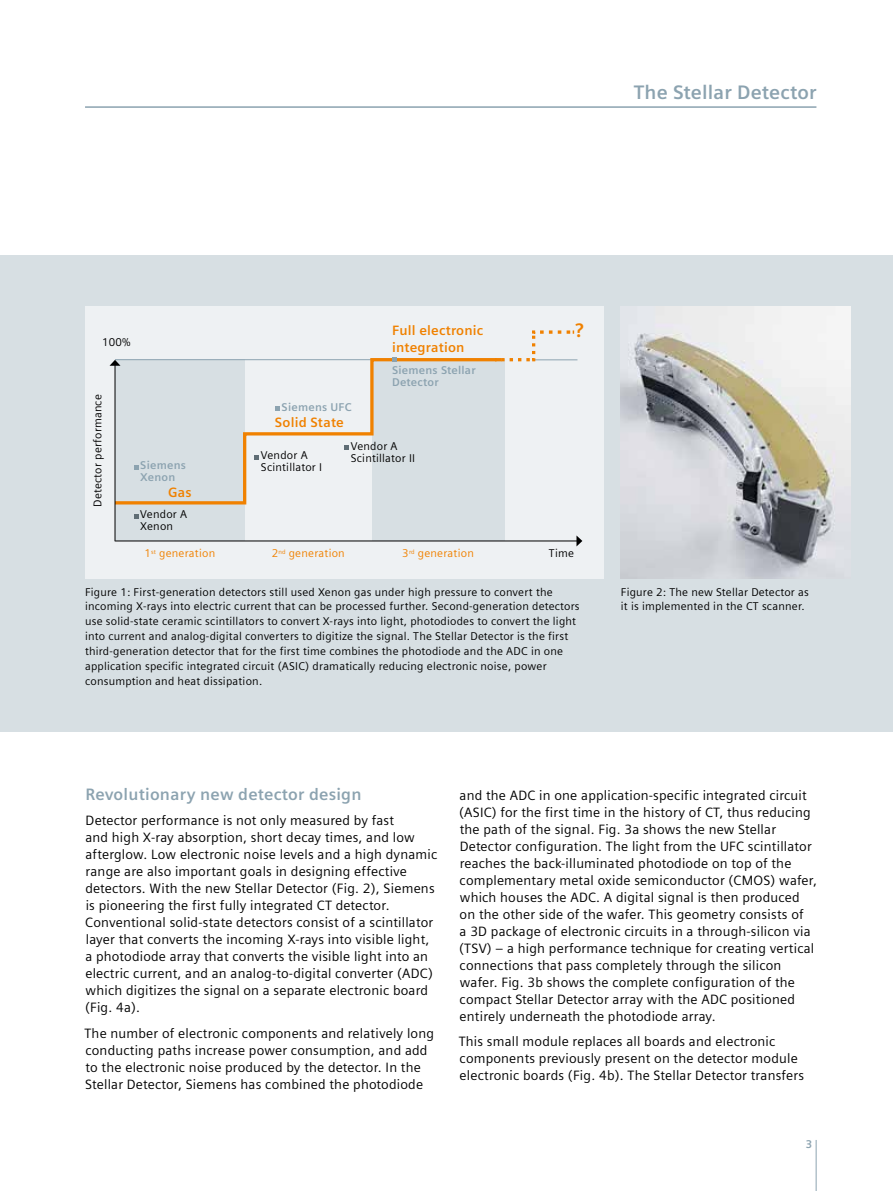
<style>
.page{position:relative;width:893px;height:1191px;background:#fff}
.page>*{position:absolute;margin:0;border:0;box-sizing:border-box;transform-origin:0 0}
.t1{font:700 19.5px "Siemens Sans";letter-spacing:.01em;color:#8ca3b0}
.t2{font:700 19.5px "Siemens Sans";color:#f08100}
.t3{font:700 16.5px "Siemens Sans";letter-spacing:.015em;color:#8ca3b0}
.t4{font:13.5px/17px "Siemens Sans";letter-spacing:.015em;color:#000}
.t5{font:700 13.5px/17px "Siemens Sans";letter-spacing:.015em;color:#f08100}
.t6{font:11.25px/14.9px "Siemens Sans";letter-spacing:.02em;color:#000}
.t7{font:700 11.25px/12px "Siemens Sans";letter-spacing:.02em;color:#8ca3b0}
.t8{font:11.25px "Siemens Sans";letter-spacing:.02em;color:#f08100}
</style>
<div class="page">
<div style="left:0;top:255px;width:893px;height:476px;background:#d7dfe3"></div>
<hr style="left:85px;top:106px;width:731px;height:2px;background:#8ca3b0">
<div style="left:85px;top:306px;width:519px;height:272px;background:#eef1f3"></div>
<div style="left:115px;top:360px;width:130px;height:181px;background:#d7dfe3"></div>
<div style="left:372px;top:360px;width:132px;height:181px;background:#d7dfe3"></div>
<svg style="left:114px;top:357px;width:391px;height:149px"></svg>
<hr style="left:535px;top:359px;width:42px;height:1px;background:#8ca3b0">
<svg style="left:495px;top:330px;width:79px;height:33px"></svg>
<hr style="left:115px;top:365px;width:1px;height:176px;background:#000">
<svg style="left:110px;top:360px;width:10px;height:6px"></svg>
<hr style="left:115px;top:540px;width:462px;height:1px;background:#000">
<svg style="left:576px;top:535px;width:6px;height:11px"></svg>
<svg style="left:134px;top:514px;width:4px;height:4px"></svg>
<svg style="left:134px;top:465px;width:4px;height:4px"></svg>
<svg style="left:276px;top:406px;width:4px;height:5px"></svg>
<svg style="left:392px;top:357px;width:4px;height:4px"></svg>
<svg style="left:255px;top:455px;width:4px;height:4px"></svg>
<svg style="left:344px;top:446px;width:5px;height:4px"></svg>
<img style="left:621px;top:306px;width:229px;height:272px">
<hr style="left:816px;top:1140px;width:1px;height:51px;background:#8ca3b0">
<h1 class="t1" style="left:634px;top:81px;width:184px">The Stellar Detector</h1>
<p class="t6" style="left:102px;top:335px;width:30px">100%</p>
<p class="t6" style="left:90px;top:507px;width:114px;rotate:-90deg">Detector performance</p>
<p class="t7" style="left:140px;top:459px;width:47px">Siemens<br>Xenon</p>
<p class="t6" style="left:140px;top:508px;width:48px;line-height:12px">Vendor A<br>Xenon</p>
<p class="t5" style="left:168px;top:484px;width:25px">Gas</p>
<p class="t5" style="left:392px;top:322px;width:93px">Full electronic integration</p>
<p class="t7" style="left:282px;top:401px;width:72px">Siemens UFC</p>
<p class="t5" style="left:275px;top:414px;width:70px">Solid State</p>
<p class="t7" style="left:392px;top:364px;width:85px">Siemens Stellar<br>Detector</p>
<p class="t6" style="left:261px;top:449px;width:63px;line-height:12px">Vendor A<br>Scintillator I</p>
<p class="t6" style="left:351px;top:440px;width:66px;line-height:12px">Vendor A<br>Scintillator II</p>
<h1 class="t2" style="left:575px;top:319px;width:10px">?</h1>
<p class="t8" style="left:144px;top:547px;width:72px">1<sup>st</sup> generation</p>
<p class="t8" style="left:272px;top:547px;width:75px">2<sup>nd</sup> generation</p>
<p class="t8" style="left:402px;top:547px;width:73px">3<sup>rd</sup> generation</p>
<p class="t6" style="left:549px;top:546px;width:27px">Time</p>
<p class="t6" style="left:85px;top:584px;width:496px">Figure 1: First-generation detectors still used Xenon gas under high pressure to convert the incoming X-rays into electric current that can be processed further. Second-generation detectors use solid-state ceramic scintillators to convert X-rays into light, photodiodes to convert the light into current and analog-digital converters to digitize the signal. The Stellar Detector is the first third-generation detector that for the first time combines the photodiode and the ADC in one application specific integrated circuit (ASIC) dramatically reducing electronic noise, power consumption and heat dissipation.</p>
<p class="t6" style="left:621px;top:584px;width:190px">Figure 2: The new Stellar Detector as it is implemented in the CT scanner.</p>
<p class="t3" style="left:85px;top:784px;width:278px">Revolutionary new detector design</p>
<p class="t4" style="left:85px;top:812px;width:354px">Detector performance is not only measured by fast<br>and high X-ray absorption, short decay times, and low afterglow. Low electronic noise levels and a high dynamic range are also important goals in designing effective detectors. With the new Stellar Detector (Fig. 2), Siemens is pioneering the first fully integrated CT detector.<br>Conventional solid-state detectors consist of a scintillator layer that converts the incoming X-rays into visible light, a photodiode array that converts the visible light into an electric current, and an analog-to-digital converter (ADC) which digitizes the signal on a separate electronic board (Fig. 4a).</p>
<p class="t4" style="left:85px;top:1024px;width:351px">The number of electronic components and relatively long conducting paths increase power consumption, and add to the electronic noise produced by the detector. In the Stellar Detector, Siemens has combined the photodiode</p>
<p class="t4" style="left:459px;top:786px;width:359px">and the ADC in one application-specific integrated circuit (ASIC) for the first time in the history of CT, thus reducing the path of the signal. Fig. 3a shows the new Stellar Detector configuration. The light from the UFC scintillator reaches the back-illuminated photodiode on top of the complementary metal oxide semiconductor (CMOS) wafer, which houses the ADC. A digital signal is then produced on the other side of the wafer. This geometry consists of<br>a 3D package of electronic circuits in a through-silicon via (TSV) – a high performance technique for creating vertical connections that pass completely through the silicon wafer. Fig. 3b shows the complete configuration of the compact Stellar Detector array with the ADC positioned entirely underneath the photodiode array.</p>
<p class="t4" style="left:459px;top:1033px;width:347px">This small module replaces all boards and electronic components previously present on the detector module electronic boards (Fig. 4b). The Stellar Detector transfers</p>
<p class="t7" style="left:806px;top:1137px;width:8px">3</p>
</div>
